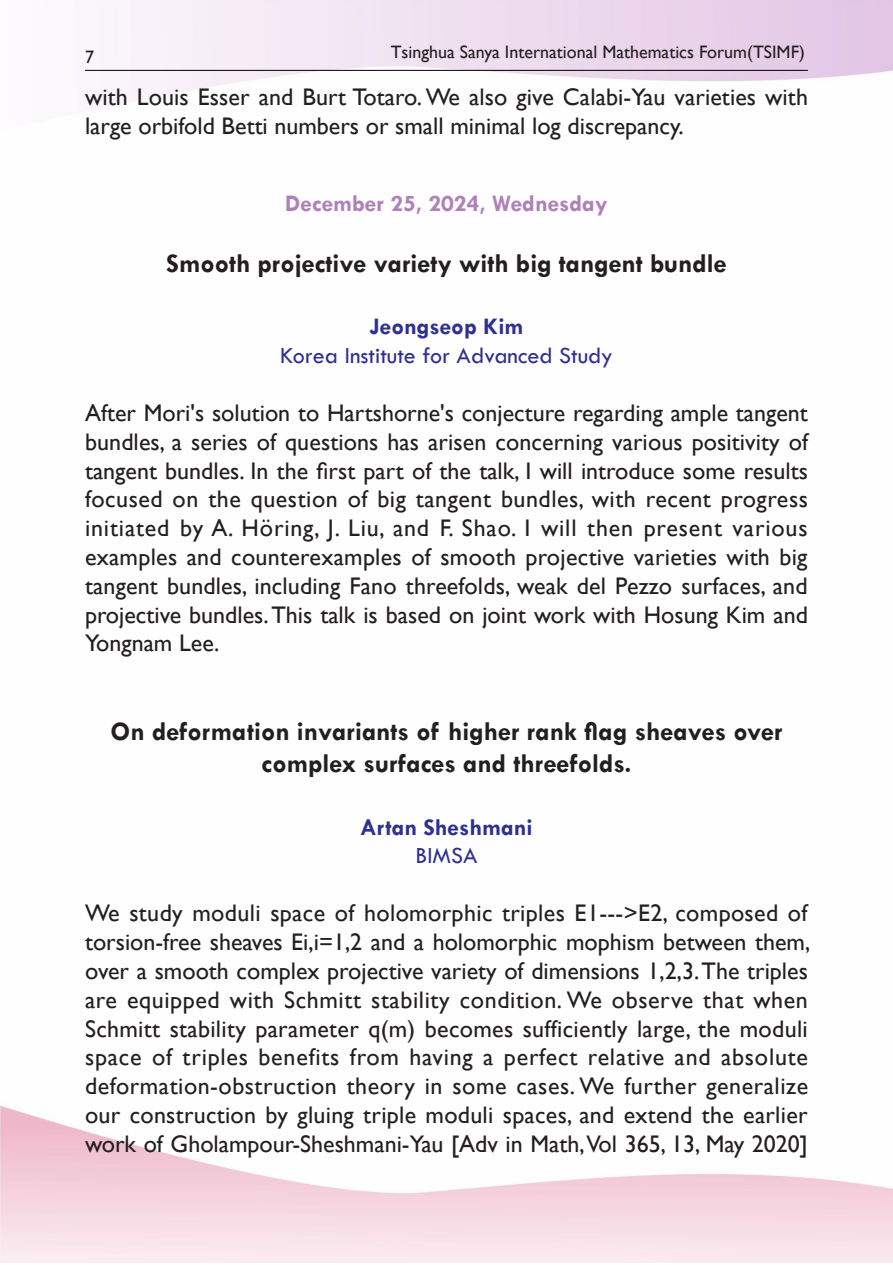
<style>
.page{position:relative;width:893px;height:1265px;background:#fff}
.page>*{position:absolute;margin:0;border:0;box-sizing:border-box;transform-origin:0 0}
.报告题目{font:700 27px/32.4px "Tw Cen";color:#231f20;text-align:center}
.报告内容{font:24px/28.8px "Gill Sans";color:#231f20;text-align:justify}
.报告人单位名称{font:24px "Tw Cen";color:#2e3092}
.报告人姓名{font:700 24px "Tw Cen";color:#2e3092}
.摘要时间{font:700 24px "Tw Cen";color:#b081b9}
.t1{font:18px "Gill Sans";color:#231f20}
</style>
<div class="page">
<hr style="left:85px;top:70px;width:723px;height:1px;background:#000">
<p class="t1" style="left:391px;top:41px;width:416px">Tsinghua Sanya International Mathematics Forum(TSIMF)</p>
<p class="t1" style="left:85px;top:47px;width:10px">7</p>
<p class="报告内容" style="left:85px;top:83px;width:724px">with Louis Esser and Burt Totaro. We also give Calabi-Yau varieties with large orbifold Betti numbers or small minimal log discrepancy.</p>
<p class="摘要时间" style="left:285px;top:189px;width:324px">December 25, 2024, Wednesday</p>
<p class="报告题目" style="left:166px;top:246px;width:562px">Smooth projective variety with big tangent bundle</p>
<p class="报告人姓名" style="left:369px;top:312px;width:156px">Jeongseop Kim</p>
<p class="报告人单位名称" style="left:280px;top:341px;width:334px">Korea Institute for Advanced Study</p>
<p class="报告内容" style="left:85px;top:399px;width:725px">After Mori's solution to Hartshorne's conjecture regarding ample tangent bundles, a series of questions has arisen concerning various positivity of tangent bundles. In the first part of the talk, I will introduce some results focused on the question of big tangent bundles, with recent progress initiated by A. Höring, J. Liu, and F. Shao. I will then present various examples and counterexamples of smooth projective varieties with big tangent bundles, including Fano threefolds, weak del Pezzo surfaces, and projective bundles. This talk is based on joint work with Hosung Kim and Yongnam Lee.</p>
<p class="报告题目" style="left:111px;top:714px;width:673px">On deformation invariants of higher rank flag sheaves over complex surfaces and threefolds.</p>
<p class="报告人姓名" style="left:360px;top:813px;width:174px">Artan Sheshmani</p>
<p class="报告人单位名称" style="left:415px;top:841px;width:64px">BIMSA</p>
<p class="报告内容" style="left:85px;top:899px;width:727px">We study moduli space of holomorphic triples E1---&gt;E2, composed of torsion-free sheaves Ei,i=1,2 and a holomorphic mophism between them, over a smooth complex projective variety of dimensions 1,2,3. The triples are equipped with Schmitt stability condition. We observe that when Schmitt stability parameter q(m) becomes sufficiently large, the moduli space of triples benefits from having a perfect relative and absolute deformation-obstruction theory in some cases. We further generalize our construction by gluing triple moduli spaces, and extend the earlier work of Gholampour-Sheshmani-Yau [Adv in Math, Vol 365, 13, May 2020]</p>
</div>
